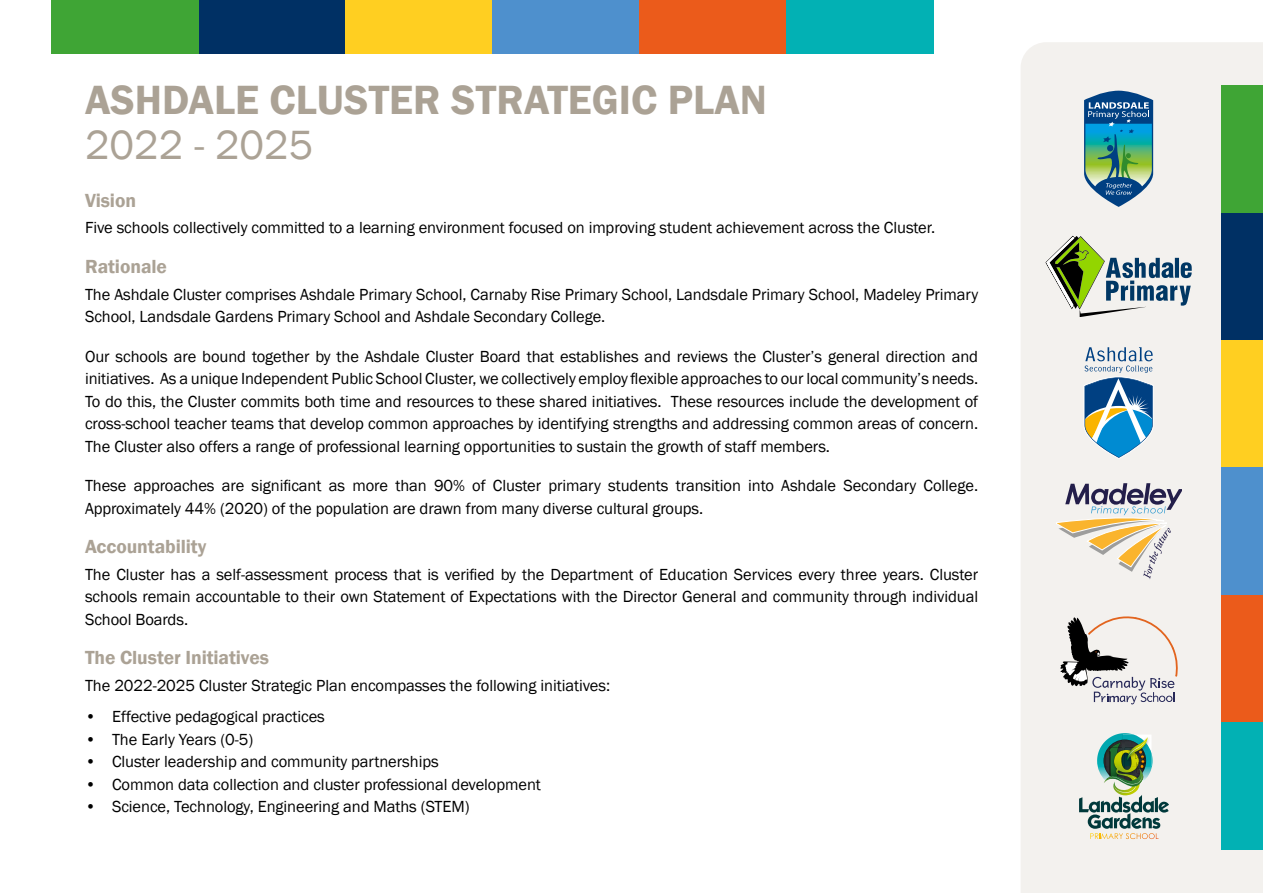
<style>
.page{position:relative;width:1263px;height:893px;background:#fff}
.page>*{position:absolute;margin:0;border:0;box-sizing:border-box;transform-origin:0 0}
.t1{font:600 42px "Franklin Gothic";color:#aba295}
.t2{font:42px "Franklin Gothic";color:#aba295}
.t3{font:600 19.5px "Franklin Gothic";letter-spacing:-.005em;color:#aba295}
.t4{font:16.5px/22.5px "Franklin Gothic";letter-spacing:-.005em;color:#000}
</style>
<div class="page">
<div style="left:198px;top:0;width:147px;height:53px;background:#003064"></div>
<div style="left:345px;top:0;width:147px;height:53px;background:#ffcf21"></div>
<div style="left:492px;top:0;width:147px;height:53px;background:#4e90cd"></div>
<div style="left:639px;top:0;width:147px;height:53px;background:#eb5b1b"></div>
<div style="left:51px;top:0;width:147px;height:53px;background:#3fa535"></div>
<div style="left:1021px;top:42px;width:242px;height:851px;background:#f3f1ee"></div>
<svg style="left:1083px;top:347px;width:71px;height:112px;background:#85acc2"></svg>
<svg style="left:1045px;top:236px;width:147px;height:81px;background:#adbaac"></svg>
<svg style="left:1084px;top:91px;width:69px;height:116px;background:#4f929c"></svg>
<svg style="left:1056px;top:483px;width:125px;height:96px;background:#d9d0c3"></svg>
<svg style="left:1058px;top:613px;width:121px;height:92px;background:#c7c3c1"></svg>
<div style="left:1222px;top:212px;width:41px;height:128px;background:#003064"></div>
<div style="left:1222px;top:340px;width:41px;height:127px;background:#ffcf21"></div>
<div style="left:1222px;top:467px;width:41px;height:128px;background:#4e90cd"></div>
<div style="left:1222px;top:595px;width:41px;height:127px;background:#eb5b1b"></div>
<div style="left:1222px;top:85px;width:41px;height:127px;background:#3fa535"></div>
<div style="left:1222px;top:722px;width:41px;height:128px;background:#02b1b4"></div>
<img style="left:1079px;top:733px;width:90px;height:106px">
<div style="left:786px;top:0;width:147px;height:53px;background:#02b1b4"></div>
<h1 class="t1" style="left:85px;top:75px;width:683px">ASHDALE CLUSTER STRATEGIC PLAN</h1>
<h1 class="t2" style="left:85px;top:119px;width:230px">2022 - 2025</h1>
<p class="t3" style="left:85px;top:188px;width:53px">Vision</p>
<p class="t4" style="left:85px;top:217px;width:852px">Five schools collectively committed to a learning environment focused on improving student achievement across the Cluster.</p>
<p class="t3" style="left:85px;top:254px;width:83px">Rationale</p>
<p class="t4" style="left:85px;top:283px;width:895px">The Ashdale Cluster comprises Ashdale Primary School, Carnaby Rise Primary School, Landsdale Primary School, Madeley Primary<br>School, Landsdale Gardens Primary School and Ashdale Secondary College.</p>
<p class="t4" style="left:85px;top:345px;width:895px;text-align:justify">Our schools are bound together by the Ashdale Cluster Board that establishes and reviews the Cluster’s general direction and initiatives. As a unique Independent Public School Cluster, we collectively employ flexible approaches to our local community’s needs.<br>To do this, the Cluster commits both time and resources to these shared initiatives. These resources include the development of cross-school teacher teams that develop common approaches by identifying strengths and addressing common areas of concern.<br>The Cluster also offers a range of professional learning opportunities to sustain the growth of staff members.</p>
<p class="t4" style="left:85px;top:475px;width:894px">These approaches are significant as more than 90% of Cluster primary students transition into Ashdale Secondary College.<br>Approximately 44% (2020) of the population are drawn from many diverse cultural groups.</p>
<p class="t3" style="left:85px;top:535px;width:123px">Accountability</p>
<p class="t4" style="left:85px;top:563px;width:895px;text-align:justify">The Cluster has a self-assessment process that is verified by the Department of Education Services every three years. Cluster schools remain accountable to their own Statement of Expectations with the Director General and community through individual School Boards.</p>
<p class="t3" style="left:85px;top:646px;width:185px">The Cluster Initiatives</p>
<p class="t4" style="left:85px;top:675px;width:527px">The 2022-2025 Cluster Strategic Plan encompasses the following initiatives:</p>
<p class="t4" style="left:85px;top:706px;width:241px">• Effective pedagogical practices</p>
<p class="t4" style="left:85px;top:728px;width:170px">• The Early Years (0-5)</p>
<p class="t4" style="left:85px;top:751px;width:355px">• Cluster leadership and community partnerships</p>
<p class="t4" style="left:85px;top:773px;width:457px">• Common data collection and cluster professional development</p>
<p class="t4" style="left:85px;top:796px;width:386px">• Science, Technology, Engineering and Maths (STEM)</p>
</div>
